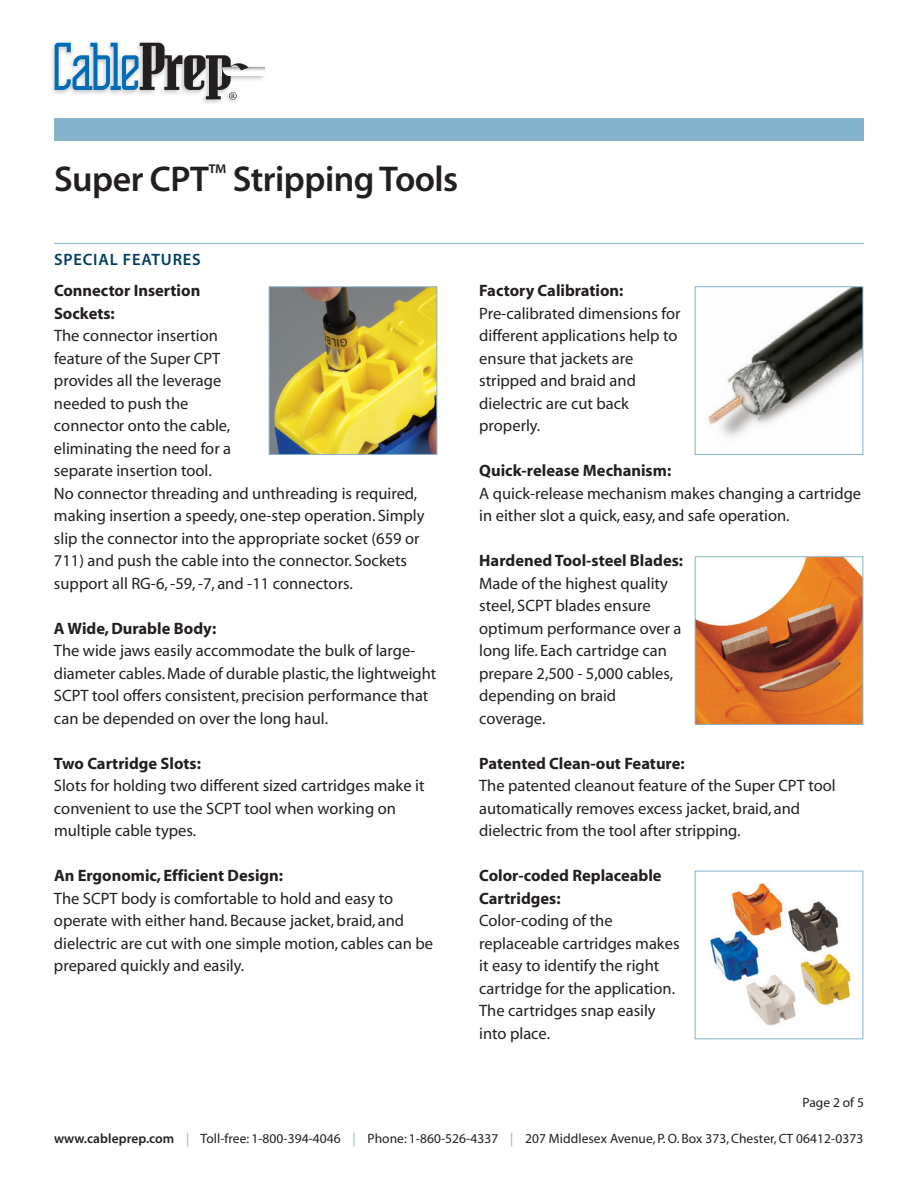
<style>
.page{position:relative;width:918px;height:1188px;background:#fff}
.page>*{position:absolute;margin:0;border:0;box-sizing:border-box;transform-origin:0 0}
.t1{font:36px "Myriad MM 565 wt 600 wd";letter-spacing:-.015em;color:#231f20}
.t2{font:16.5px/22.5px "Myriad MM 400 wt 600 wd";color:#231f20}
.t3{font:16.5px/22.5px "Myriad MM 700 wt 600 wd";color:#231f20}
.t4{font:16.5px "Myriad MM 565 wt 600 wd";letter-spacing:.05em;color:#003f61}
.t5{font:13.5px "Myriad MM 400 wt 600 wd";letter-spacing:.005em;color:#231f20}
.s1{font-family:"Myriad MM 565 wt 600 wd"}
.s2{color:#84b3cb}
</style>
<div class="page">
<img style="left:271px;top:288px;width:164px;height:165px">
<div style="left:269px;top:286px;width:168px;height:169px;border:1px solid #84b3cb"></div>
<img style="left:708px;top:288px;width:153px;height:150px">
<div style="left:695px;top:286px;width:168px;height:169px;border:1px solid #84b3cb"></div>
<img style="left:710px;top:883px;width:141px;height:143px">
<div style="left:695px;top:871px;width:168px;height:168px;border:1px solid #84b3cb"></div>
<img style="left:52px;top:42px;width:213px;height:62px">
<svg style="left:249px;top:67px;width:15px;height:9px"></svg>
<svg style="left:55px;top:43px;width:194px;height:57px"></svg>
<div style="left:54px;top:118px;width:810px;height:22px;background:#84b3cb"></div>
<hr style="left:54px;top:243px;width:810px;height:1px;background:#84b3cb">
<img style="left:697px;top:558px;width:164px;height:165px">
<div style="left:695px;top:556px;width:168px;height:169px;border:1px solid #84b3cb"></div>
<h1 class="t1" style="left:54px;top:165px;width:406px">Super CPT<sup>™</sup> StrippingTools</h1>
<p class="t4" style="left:54px;top:254px;width:148px">SPECIAL FEATURES</p>
<p class="t3" style="left:54px;top:281px;width:148px">Connector Insertion<br>Sockets:</p>
<p class="t2" style="left:54px;top:326px;width:372px">The connector insertion<br>feature of the Super CPT<br>provides all the leverage<br>needed to push the<br>connector onto the cable,<br>eliminating the need for a<br>separate insertion tool.<br>No connector threading and unthreading is required, making insertion a speedy, one-step operation. Simply slip the connector into the appropriate socket (659 or 711) and push the cable into the connector. Sockets support all RG-6,-59,-7, and -11 connectors.</p>
<p class="t3" style="left:54px;top:619px;width:164px">A Wide,Durable Body:</p>
<p class="t2" style="left:54px;top:641px;width:384px">The wide jaws easily accommodate the bulk of large&shy;diameter cables.Made of durable plastic,the lightweight SCPT tool offers consistent, precision performance that can be depended on over the long haul.</p>
<p class="t3" style="left:54px;top:754px;width:149px">Two Cartridge Slots:</p>
<p class="t2" style="left:54px;top:776px;width:372px">Slots for holding two different sized cartridges make it convenient to use the SCPT tool when working on multiple cable types.</p>
<p class="t3" style="left:54px;top:866px;width:231px">An Ergonomic, Efficient Design:</p>
<p class="t2" style="left:54px;top:889px;width:381px">The SCPT body is comfortable to hold and easy to operate with either hand. Because jacket, braid, and dielectric are cut with one simple motion, cables can be prepared quickly and easily.</p>
<p class="t3" style="left:479px;top:281px;width:146px">Factory Calibration:</p>
<p class="t2" style="left:479px;top:304px;width:203px">Pre-calibrated dimensions for different applications help to ensure that jackets are stripped and braid and dielectric are cut back properly.</p>
<p class="t3" style="left:479px;top:461px;width:194px">Quick-release Mechanism:</p>
<p class="t2" style="left:479px;top:484px;width:383px">A quick-release mechanism makes changing a cartridge in either slot a quick, easy, and safe operation.</p>
<p class="t3" style="left:479px;top:551px;width:205px">Hardened Tool-steel Blades:</p>
<p class="t2" style="left:479px;top:574px;width:204px">Made of the highest quality steel, SCPT blades ensure optimum performance over a long life. Each cartridge can prepare 2,500 - 5,000 cables, depending on braid coverage.</p>
<p class="t3" style="left:479px;top:754px;width:207px">Patented Clean-out Feature:</p>
<p class="t2" style="left:479px;top:776px;width:358px">The patented cleanout feature of the Super CPT tool automatically removes excess jacket, braid, and dielectric from the tool after stripping.</p>
<p class="t3" style="left:479px;top:866px;width:184px">Color-coded Replaceable<br>Cartridges:</p>
<p class="t2" style="left:479px;top:911px;width:202px">Color-coding of the replaceable cartridges makes it easy to identify the right cartridge for the application.<br>The cartridges snap easily into place.</p>
<p class="t5" style="left:803px;top:1097px;width:63px">Page 2 of 5</p>
<p class="t5" style="left:54px;top:1133px;width:811px"><span class="s1">www.cableprep.com</span> <span class="s2">|</span> Toll-free: 1-800-394-4046 <span class="s2">|</span> Phone: 1-860-526-4337 <span class="s2">|</span> 207 Middlesex Avenue, P.O. Box 373, Chester, CT 06412-0373</p>
</div>
